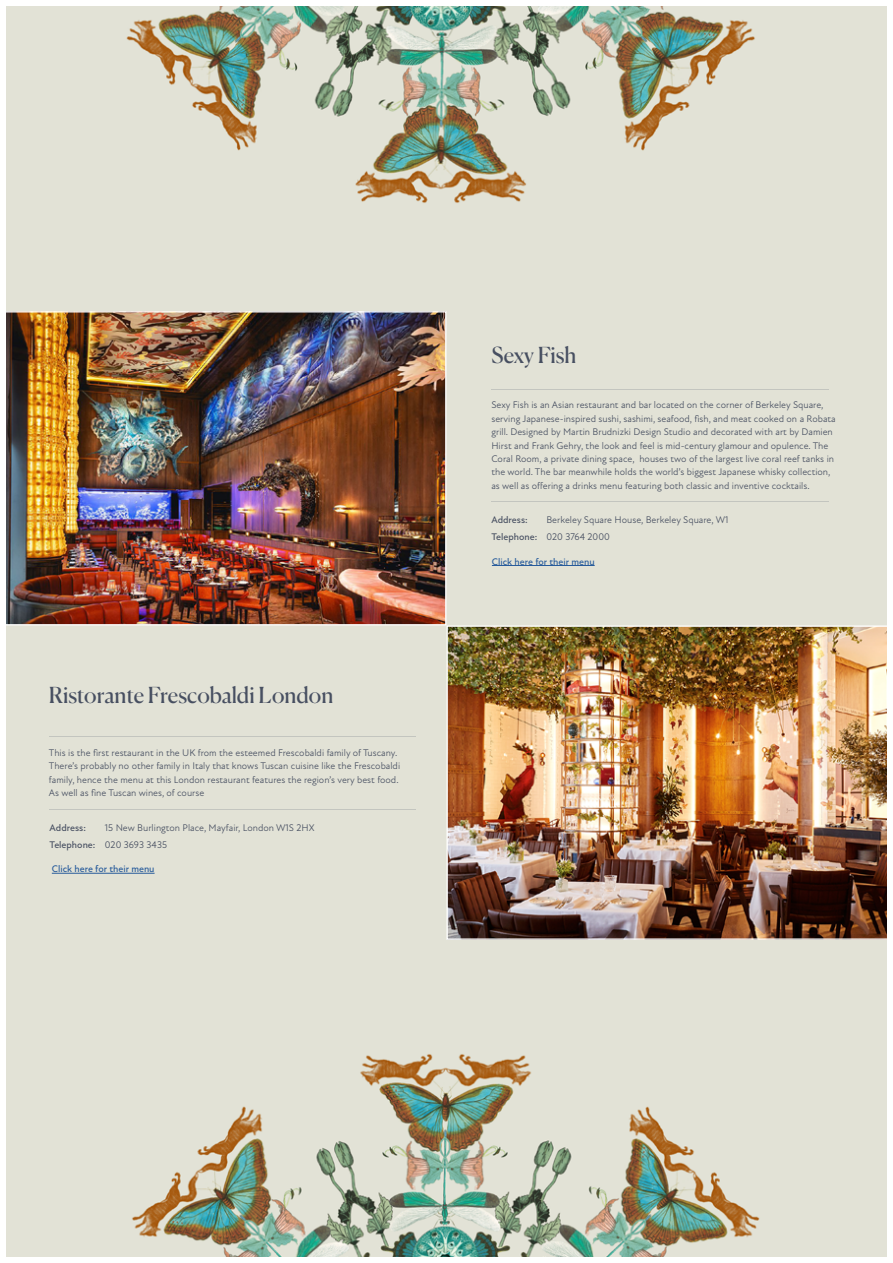
<style>
.page{position:relative;width:893px;height:1263px;background:#e2e2d6}
.page>*{position:absolute;margin:0;border:0;box-sizing:border-box;transform-origin:0 0}
.t1{font:22.05px "Canela";letter-spacing:-.005em;color:#474f61}
.t2{font:9.75px/13.5px "New Atten";color:#474f61}
.t3{font:500 9.75px "New Atten";color:#275b9b}
.t4{font:500 9.75px/17.1px "New Atten";color:#474f61}
</style>
<div class="page">
<img style="left:126px;top:6px;width:629px;height:197px">
<img style="left:132px;top:1054px;width:628px;height:203px">
<div style="left:0;top:0;width:893px;height:6px;background:#fff"></div>
<hr style="left:492px;top:565px;width:103px;height:1px;background:#275b9b">
<hr style="left:52px;top:873px;width:103px;height:1px;background:#275b9b">
<hr style="left:491px;top:389px;width:338px;height:1px;background:#474f61">
<hr style="left:49px;top:736px;width:367px;height:1px;background:#474f61">
<hr style="left:49px;top:809px;width:367px;height:1px;background:#474f61">
<hr style="left:491px;top:501px;width:338px;height:1px;background:#474f61">
<img style="left:6px;top:313px;width:438px;height:310px">
<img style="left:448px;top:627px;width:439px;height:311px">
<div style="left:0;top:0;width:6px;height:1262px;background:#fff"></div>
<div style="left:0;top:1257px;width:893px;height:6px;background:#fff"></div>
<div style="left:887px;top:0;width:6px;height:1262px;background:#fff"></div>
<h1 class="t1" style="left:49px;top:678px;width:286px">Ristorante Frescobaldi London</h1>
<p class="t2" style="left:49px;top:746px;width:353px">This is the first restaurant in the UK from the esteemed Frescobaldi family of Tuscany.<br>There’s probably no other family in Italy that knows Tuscan cuisine like the Frescobaldi family, hence the menu at this London restaurant features the region’s very best food.<br>As well as fine Tuscan wines, of course</p>
<p class="t4" style="left:50px;top:819px;width:47px">Address:<br>Telephone:</p>
<p class="t2" style="left:105px;top:819px;width:211px;line-height:17.1px">15 New Burlington Place, Mayfair, London W1S 2HX<br>020 3693 3435</p>
<p class="t3" style="left:52px;top:863px;width:104px">Click here for their menu</p>
<h1 class="t1" style="left:491px;top:338px;width:87px">Sexy Fish</h1>
<p class="t2" style="left:491px;top:398px;width:346px">Sexy Fish is an Asian restaurant and bar located on the corner of Berkeley Square, serving Japanese-inspired sushi, sashimi, seafood, fish, and meat cooked on a Robata grill. Designed by Martin Brudnizki Design Studio and decorated with art by Damien Hirst and Frank Gehry, the look and feel is mid-century glamour and opulence. The Coral Room, a private dining space, houses two of the largest live coral reef tanks in the world. The bar meanwhile holds the world’s biggest Japanese whisky collection, as well as offering a drinks menu featuring both classic and inventive cocktails.</p>
<p class="t4" style="left:491px;top:511px;width:47px">Address:<br>Telephone:</p>
<p class="t2" style="left:546px;top:511px;width:184px;line-height:17.1px">Berkeley Square House, Berkeley Square, W1<br>020 3764 2000</p>
<p class="t3" style="left:492px;top:555px;width:104px">Click here for their menu</p>
</div>
